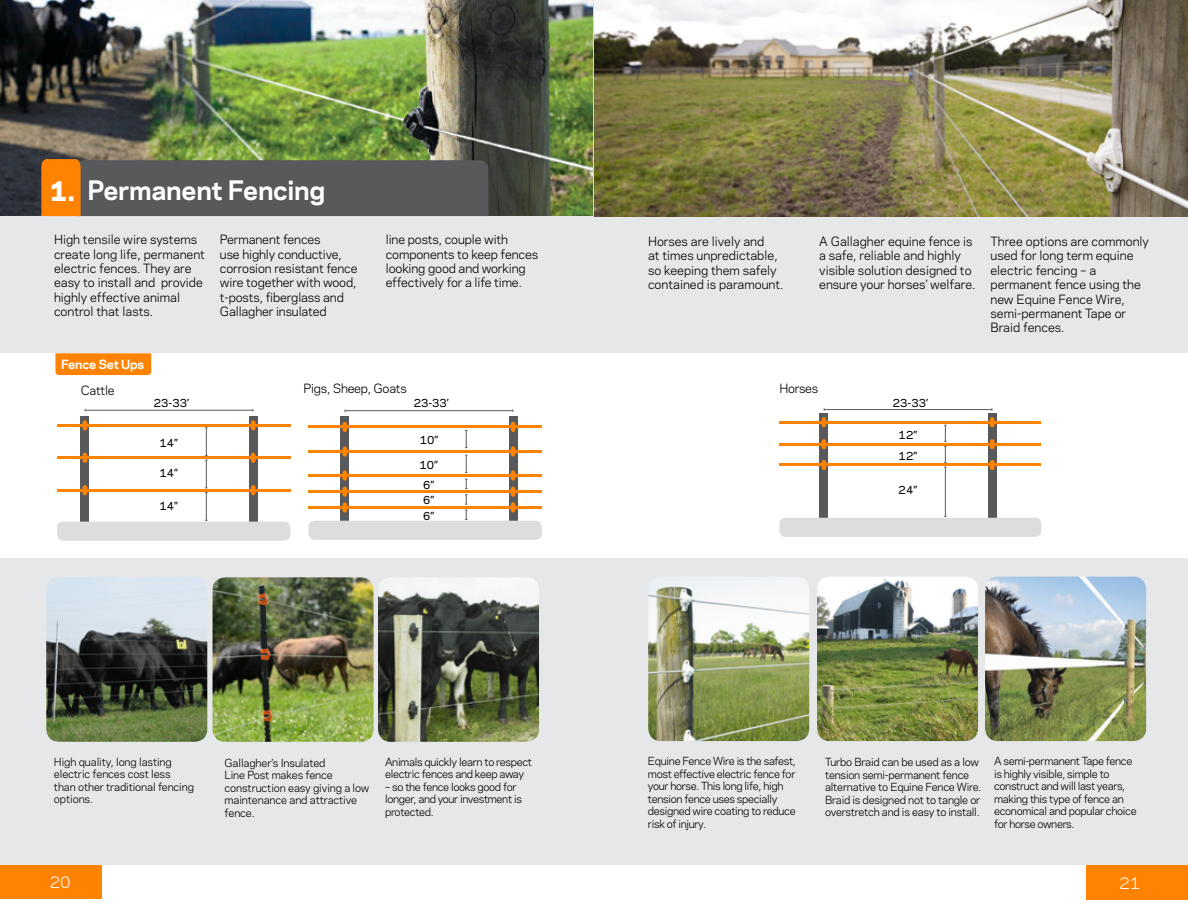
<style>
.page{position:relative;width:1188px;height:918px;background:#fff}
.page>*{position:absolute;margin:0;border:0;box-sizing:border-box;transform-origin:0 0}
.t1{font:700 25.2px "Galaxie Polaris";letter-spacing:-.01em;color:#fff}
.t2{font:15px "Galaxie Polaris";color:#fff}
.t3{font:12px/14.4px "Galaxie Polaris";color:#000101}
.t4{font:12px "Galaxie Polaris";letter-spacing:-.02em;color:#000101}
.t5{font:700 12px "Galaxie Polaris";letter-spacing:-.02em;color:#fff}
.t6{font:10.5px/12.6px "Galaxie Polaris";letter-spacing:-.03em;color:#000101}
.t7{font:10.5px/12.6px "Galaxie Polaris";letter-spacing:-.01em;color:#000101}
.t8{font:500 10.5px/20.2px "Galaxie Polaris";color:#000101}
.s1{font-weight:800}
</style>
<div class="page">
<div style="left:1086px;top:865px;width:102px;height:35px;background:#ff8300"></div>
<div style="left:0;top:864px;width:102px;height:35px;background:#ff8300"></div>
<img style="left:0;top:0;width:593px;height:216px">
<div style="left:0;top:558px;width:1188px;height:307px;background:#e6e7e8"></div>
<div style="left:0;top:216px;width:1188px;height:137px;background:#e6e7e8"></div>
<div style="left:55px;top:353px;width:96px;height:22px;background:#ff8300"></div>
<img style="left:46px;top:577px;width:161px;height:165px">
<img style="left:213px;top:577px;width:161px;height:165px">
<img style="left:378px;top:577px;width:161px;height:165px">
<div style="left:80px;top:416px;width:9px;height:106px;background:#58595b"></div>
<div style="left:249px;top:416px;width:9px;height:106px;background:#58595b"></div>
<hr style="left:83px;top:453px;width:4px;height:10px;background:#ff8300;border-radius:2px">
<hr style="left:83px;top:420px;width:4px;height:10px;background:#ff8300;border-radius:2px">
<div style="left:251px;top:420px;width:5px;height:10px;background:#ff8300;border-radius:2px"></div>
<hr style="left:83px;top:485px;width:4px;height:10px;background:#ff8300;border-radius:2px">
<div style="left:251px;top:485px;width:5px;height:10px;background:#ff8300;border-radius:2px"></div>
<div style="left:251px;top:453px;width:5px;height:10px;background:#ff8300;border-radius:2px"></div>
<hr style="left:85px;top:410px;width:168px;height:1px;background:#58595b">
<svg style="left:205px;top:427px;width:3px;height:94px"></svg>
<hr style="left:57px;top:489px;width:233px;height:2px;background:#ff8300">
<hr style="left:57px;top:457px;width:233px;height:2px;background:#ff8300">
<hr style="left:57px;top:425px;width:233px;height:2px;background:#ff8300">
<div style="left:57px;top:522px;width:233px;height:19px;background:#dcddde;border-radius:6px"></div>
<div style="left:340px;top:416px;width:9px;height:105px;background:#58595b"></div>
<div style="left:509px;top:416px;width:9px;height:105px;background:#58595b"></div>
<hr style="left:345px;top:410px;width:168px;height:1px;background:#58595b">
<svg style="left:465px;top:479px;width:2px;height:41px"></svg>
<div style="left:342px;top:502px;width:5px;height:10px;background:#ff8300;border-radius:2px"></div>
<hr style="left:511px;top:502px;width:4px;height:10px;background:#ff8300;border-radius:2px">
<hr style="left:309px;top:506px;width:233px;height:2px;background:#ff8300">
<div style="left:342px;top:487px;width:5px;height:10px;background:#ff8300;border-radius:2px"></div>
<hr style="left:511px;top:487px;width:4px;height:10px;background:#ff8300;border-radius:2px">
<hr style="left:309px;top:491px;width:233px;height:2px;background:#ff8300">
<div style="left:342px;top:470px;width:5px;height:11px;background:#ff8300;border-radius:2px"></div>
<svg style="left:511px;top:470px;width:4px;height:11px"></svg>
<hr style="left:309px;top:474px;width:233px;height:3px;background:#ff8300">
<div style="left:342px;top:446px;width:5px;height:11px;background:#ff8300;border-radius:2px"></div>
<svg style="left:511px;top:446px;width:4px;height:11px"></svg>
<hr style="left:309px;top:450px;width:233px;height:3px;background:#ff8300">
<hr style="left:309px;top:426px;width:233px;height:2px;background:#ff8300">
<div style="left:342px;top:422px;width:5px;height:10px;background:#ff8300;border-radius:2px"></div>
<hr style="left:511px;top:422px;width:4px;height:10px;background:#ff8300;border-radius:2px">
<svg style="left:465px;top:455px;width:2px;height:18px"></svg>
<svg style="left:465px;top:430px;width:2px;height:18px"></svg>
<div style="left:309px;top:521px;width:233px;height:19px;background:#dcddde;border-radius:6px"></div>
<svg style="left:41px;top:159px;width:447px;height:57px;background:#675d52"></svg>
<img style="left:594px;top:0;width:594px;height:216px">
<img style="left:648px;top:577px;width:161px;height:164px">
<img style="left:817px;top:577px;width:161px;height:164px">
<img style="left:985px;top:577px;width:161px;height:164px">
<div style="left:819px;top:413px;width:9px;height:105px;background:#58595b"></div>
<div style="left:988px;top:413px;width:9px;height:105px;background:#58595b"></div>
<hr style="left:822px;top:417px;width:4px;height:10px;background:#ff8300;border-radius:2px">
<div style="left:990px;top:417px;width:5px;height:10px;background:#ff8300;border-radius:2px"></div>
<hr style="left:822px;top:460px;width:4px;height:10px;background:#ff8300;border-radius:2px">
<div style="left:990px;top:460px;width:5px;height:10px;background:#ff8300;border-radius:2px"></div>
<hr style="left:822px;top:439px;width:4px;height:10px;background:#ff8300;border-radius:2px">
<div style="left:990px;top:439px;width:5px;height:10px;background:#ff8300;border-radius:2px"></div>
<hr style="left:824px;top:409px;width:168px;height:1px;background:#58595b">
<hr style="left:945px;top:467px;width:1px;height:49px;background:#58595b">
<svg style="left:944px;top:425px;width:3px;height:43px"></svg>
<hr style="left:779px;top:421px;width:262px;height:2px;background:#ff8300">
<hr style="left:779px;top:443px;width:262px;height:2px;background:#ff8300">
<hr style="left:779px;top:464px;width:262px;height:2px;background:#ff8300">
<div style="left:779px;top:518px;width:262px;height:19px;background:#dcddde;border-radius:6px"></div>
<h1 class="t1" style="left:50px;top:171px;width:277px"><span class="s1">1.</span> Permanent Fencing</h1>
<p class="t3" style="left:54px;top:232px;width:153px">High tensile wire systems create long life, permanent electric fences. They are easy to install and provide highly effective animal control that lasts.</p>
<p class="t3" style="left:220px;top:232px;width:139px">Permanent fences<br>use highly conductive, corrosion resistant fence wire together with wood, t-posts, fiberglass and<br>Gallagher insulated</p>
<p class="t3" style="left:386px;top:232px;width:154px">line posts, couple with components to keep fences looking good and working effectively for a life time.</p>
<p class="t5" style="left:61px;top:355px;width:85px">Fence Set Ups</p>
<p class="t3" style="left:81px;top:383px;width:35px">Cattle</p>
<p class="t4" style="left:304px;top:380px;width:105px">Pigs, Sheep, Goats</p>
<p class="t8" style="left:154px;top:392px;width:36px">23-33’</p>
<p class="t8" style="left:160px;top:432px;width:20px">14”</p>
<p class="t8" style="left:160px;top:463px;width:20px">14”</p>
<p class="t8" style="left:160px;top:495px;width:20px">14”</p>
<p class="t8" style="left:414px;top:392px;width:36px">23-33’</p>
<p class="t8" style="left:420px;top:430px;width:20px">10”</p>
<p class="t8" style="left:420px;top:454px;width:20px;text-align:center">10”<br>6”</p>
<p class="t8" style="left:423px;top:492px;width:12px;line-height:15.8px">6”<br>6”</p>
<p class="t7" style="left:54px;top:755px;width:142px">High quality, long lasting electric fences cost less than other traditional fencing options.</p>
<p class="t7" style="left:225px;top:756px;width:146px">Gallagher’s Insulated<br>Line Post makes fence construction easy giving a low maintenance and attractive fence.</p>
<p class="t6" style="left:385px;top:755px;width:149px">Animals quickly learn to respect electric fences and keep away</p>
<p class="t6" style="left:385px;top:780px;width:138px">– so the fence looks good for longer, and your investment is protected.</p>
<p class="t3" style="left:648px;top:233px;width:137px">Horses are lively and<br>at times unpredictable, so keeping them safely contained is paramount.</p>
<p class="t3" style="left:819px;top:233px;width:158px">A Gallagher equine fence is a safe, reliable and highly visible solution designed to ensure your horses’ welfare.</p>
<p class="t3" style="left:990px;top:233px;width:160px">Three options are commonly used for long term equine electric fencing – a permanent fence using the new Equine Fence Wire, semi-permanent Tape or<br>Braid fences.</p>
<p class="t3" style="left:779px;top:380px;width:40px">Horses</p>
<p class="t8" style="left:893px;top:392px;width:36px">23-33’</p>
<p class="t8" style="left:899px;top:424px;width:20px;line-height:20.9px">12”<br>12”</p>
<p class="t8" style="left:899px;top:480px;width:20px">24”</p>
<p class="t6" style="left:648px;top:754px;width:149px">Equine Fence Wire is the safest, most effective electric fence for your horse. This long life, high tension fence uses specially designed wire coating to reduce risk of injury.</p>
<p class="t6" style="left:825px;top:755px;width:158px">Turbo Braid can be used as a low tension semi-permanent fence alternative to Equine Fence Wire.<br>Braid is designed not to tangle or overstretch and is easy to install.</p>
<p class="t6" style="left:994px;top:754px;width:144px">A semi-permanent Tape fence is highly visible, simple to construct and will last years, making this type of fence an economical and popular choice for horse owners.</p>
<p class="t2" style="left:50px;top:871px;width:22px">20</p>
<p class="t2" style="left:1119px;top:872px;width:22px">21</p>
</div>
